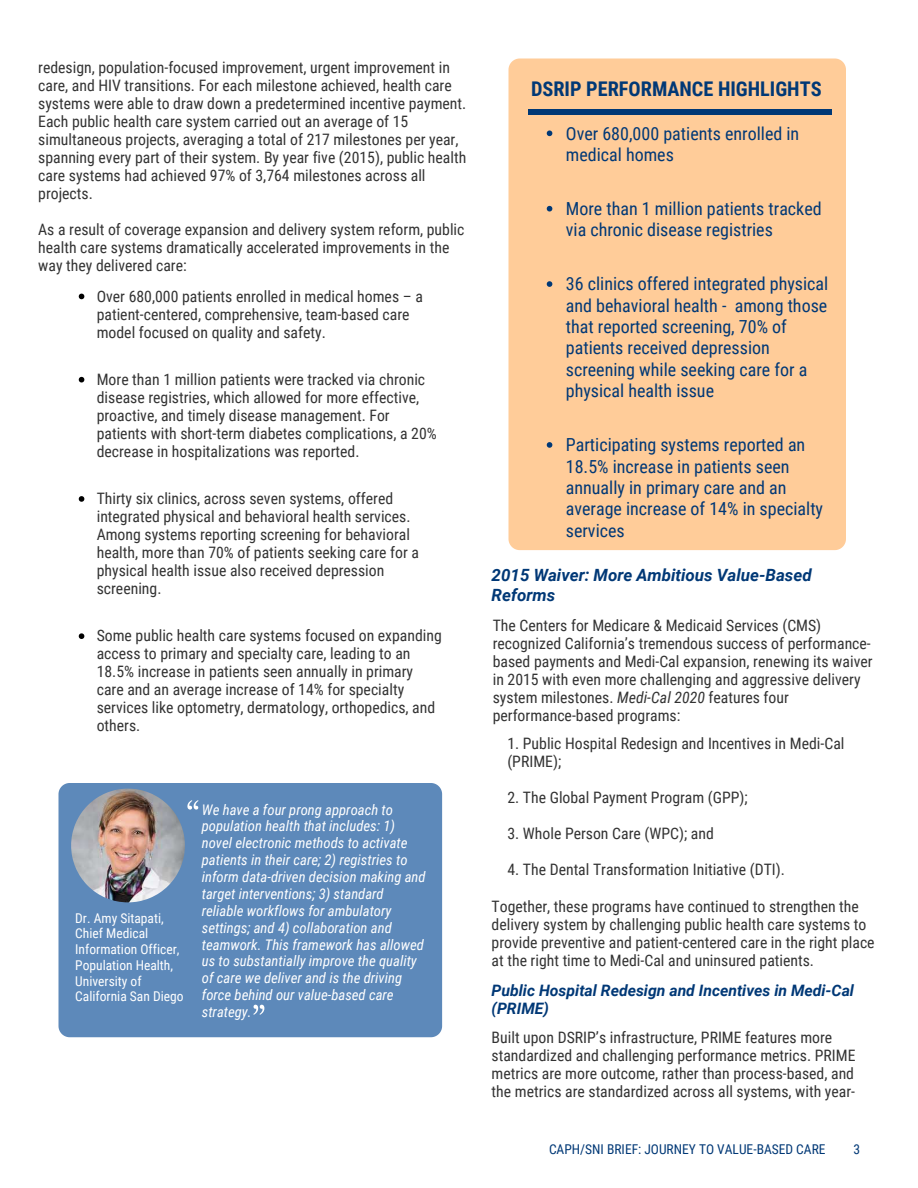
<style>
.page{position:relative;width:918px;height:1188px;background:#fff}
.page>*{position:absolute;margin:0;border:0;box-sizing:border-box;transform-origin:0 0}
.t1{font:700 20.25px "Roboto Condensed";color:#003876}
.t2{font:18px/21.3px "Roboto Condensed";color:#003876}
.t3{font:italic 700 16.8px/20.2px "Roboto";color:#003876}
.t4{font:15.75px/18px "Roboto Condensed";color:#333}
.t5{font:italic 700 15.75px/18px "Roboto";color:#003876}
.t6{font:italic 14.7px/16.8px "Roboto Condensed";color:#fff}
.t7{font:13.5px/15.8px "Roboto Condensed";color:#fff}
.t8{font:13.5px "Roboto Condensed";color:#003876}
.s1{font-style:italic}
</style>
<div class="page">
<div style="left:508px;top:58px;width:338px;height:492px;background:#fc9"></div>
<div style="left:58px;top:783px;width:384px;height:254px;background:#5d89ba"></div>
<svg style="left:187px;top:800px;width:11px;height:10px"></svg>
<img style="left:71px;top:789px;width:114px;height:113px">
<svg style="left:547px;top:130px;width:5px;height:6px"></svg>
<svg style="left:547px;top:206px;width:5px;height:6px"></svg>
<svg style="left:547px;top:281px;width:5px;height:6px"></svg>
<svg style="left:547px;top:442px;width:5px;height:6px"></svg>
<div style="left:528px;top:109px;width:303px;height:6px;background:#003876"></div>
<svg style="left:79px;top:294px;width:5px;height:5px"></svg>
<svg style="left:79px;top:377px;width:5px;height:5px"></svg>
<svg style="left:79px;top:496px;width:5px;height:6px"></svg>
<svg style="left:79px;top:633px;width:5px;height:6px"></svg>
<svg style="left:253px;top:1005px;width:11px;height:10px"></svg>
<p class="t4" style="left:38px;top:58px;width:430px">redesign, population-focused improvement, urgent improvement in care, and HIV transitions. For each milestone achieved, health care systems were able to draw down a predetermined incentive payment.<br>Each public health care system carried out an average of 15 simultaneous projects, averaging a total of 217 milestones per year, spanning every part of their system. By year five (2015), public health care systems had achieved 97% of 3,764 milestones across all projects.</p>
<p class="t4" style="left:38px;top:220px;width:428px">As a result of coverage expansion and delivery system reform, public health care systems dramatically accelerated improvements in the way they delivered care:</p>
<p class="t1" style="left:531px;top:74px;width:292px">DSRIP PERFORMANCE HIGHLIGHTS</p>
<p class="t2" style="left:566px;top:122px;width:235px">Over 680,000 patients enrolled in medical homes</p>
<p class="t2" style="left:566px;top:197px;width:257px">More than 1 million patients tracked via chronic disease registries</p>
<p class="t2" style="left:566px;top:273px;width:264px">36 clinics offered integrated physical and behavioral health - among those that reported screening, 70% of patients received depression screening while seeking care for a physical health issue</p>
<p class="t2" style="left:566px;top:433px;width:259px">Participating systems reported an<br>18.5% increase in patients seen annually in primary care and an average increase of 14% in specialty services</p>
<p class="t4" style="left:97px;top:286px;width:328px">Over 680,000 patients enrolled in medical homes – a patient-centered, comprehensive, team-based care model focused on quality and safety.</p>
<p class="t4" style="left:97px;top:370px;width:342px">More than 1 million patients were tracked via chronic disease registries, which allowed for more effective, proactive, and timely disease management. For patients with short-term diabetes complications, a 20% decrease in hospitalizations was reported.</p>
<p class="t4" style="left:97px;top:489px;width:324px">Thirty six clinics, across seven systems, offered integrated physical and behavioral health services.<br>Among systems reporting screening for behavioral health, more than 70% of patients seeking care for a physical health issue also received depression screening.</p>
<p class="t4" style="left:97px;top:626px;width:347px">Some public health care systems focused on expanding access to primary and specialty care, leading to an 18.5% increase in patients seen annually in primary care and an average increase of 14% for specialty services like optometry, dermatology, orthopedics, and others.</p>
<p class="t4" style="left:493px;top:616px;width:381px">The Centers for Medicare &amp; Medicaid Services (CMS) recognized California’s tremendous success of performance&shy;based payments and Medi-Cal expansion, renewing its waiver in 2015 with even more challenging and aggressive delivery system milestones. <span class="s1">Medi-Cal 2020</span> features four performance-based programs:</p>
<p class="t4" style="left:507px;top:734px;width:339px">1. Public Hospital Redesign and Incentives in Medi-Cal (PRIME);</p>
<p class="t4" style="left:507px;top:788px;width:242px">2. The Global Payment Program (GPP);</p>
<p class="t4" style="left:507px;top:824px;width:208px">3. Whole Person Care (WPC); and</p>
<p class="t4" style="left:507px;top:860px;width:279px">4. The Dental Transformation Initiative (DTI).</p>
<p class="t3" style="left:492px;top:564px;width:322px">2015 Waiver: More Ambitious Value-Based<br>Reforms</p>
<p class="t6" style="left:202px;top:800px;width:225px">We have a four prong approach to population health that includes: 1) novel electronic methods to activate patients in their care; 2) registries to inform data-driven decision making and target interventions; 3) standard reliable workflows for ambulatory settings; and 4) collaboration and teamwork. This framework has allowed us to substantially improve the quality of care we deliver and is the driving force behind our value-based care strategy.</p>
<p class="t4" style="left:492px;top:897px;width:385px">Together, these programs have continued to strengthen the delivery system by challenging public health care systems to provide preventive and patient-centered care in the right place at the right time to Medi-Cal and uninsured patients.</p>
<p class="t7" style="left:75px;top:909px;width:110px">Dr. Amy Sitapati,<br>Chief Medical<br>Information Officer,<br>Population Health,<br>University of<br>California San Diego</p>
<p class="t5" style="left:492px;top:980px;width:364px">Public Hospital Redesign and Incentives in Medi-Cal (PRIME)</p>
<p class="t4" style="left:492px;top:1028px;width:365px">Built upon DSRIP’s infrastructure, PRIME features more standardized and challenging performance metrics. PRIME metrics are more outcome, rather than process-based, and the metrics are standardized across all systems, with year-</p>
<p class="t8" style="left:549px;top:1140px;width:278px">CAPH/SNI BRIEF: JOURNEY TO VALUE-BASED CARE</p>
<p class="t8" style="left:853px;top:1140px;width:8px">3</p>
</div>
